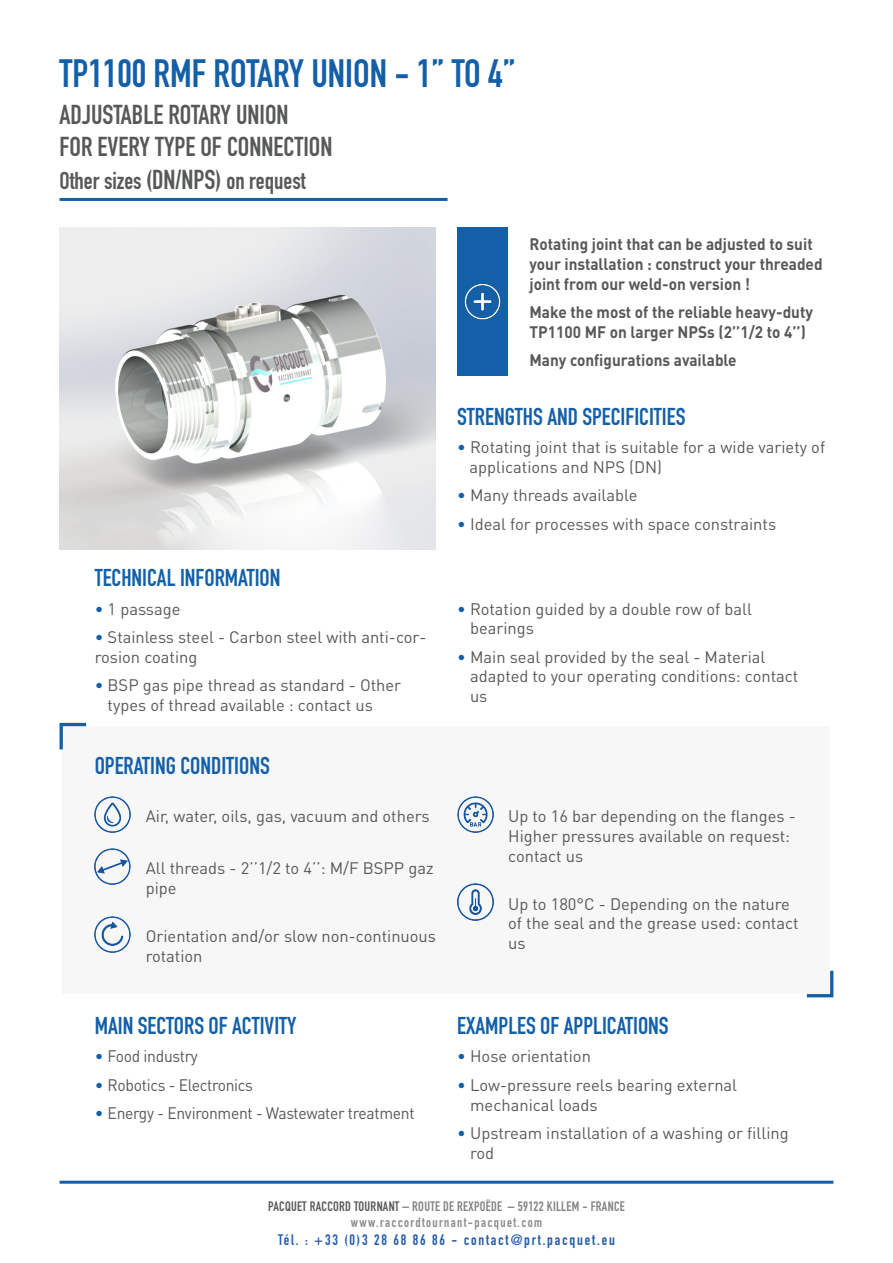
<style>
.page{position:relative;width:893px;height:1263px;background:#fff}
.page>*{position:absolute;margin:0;border:0;box-sizing:border-box;transform-origin:0 0}
.t1{font:39px "DIN Engschrift Std";color:#135fa8}
.t2{font:27px/32.4px "DIN Engschrift Std";color:#57585a}
.t3{font:24px "DIN Engschrift Std";color:#135fa8}
.t4{font:24px "DIN Engschrift Std";color:#57585a}
.t5{font:16.5px/19.8px "DIN Pro";color:#57585a}
.t6{font:700 16.5px/19.8px "DIN Pro";color:#57585a;scale:.93 1}
.t7{font:16.5px "DIN Pro";letter-spacing:-.02em;color:#57585a;scale:.95 1}
.t8{font:15px "DIN Engschrift Std";letter-spacing:.12em;color:#255dab}
.t9{font:13.5px/16.2px "DIN Engschrift Std";letter-spacing:.02em;color:#808285;text-align:center}
.s1{font-size:27px}
.s2{color:#135fa8}
.s3{color:#57585a}
.s4{color:#8b8d90}
</style>
<div class="page">
<hr style="left:60px;top:1181px;width:773px;height:3px;background:#135fa8">
<div style="left:63px;top:726px;width:767px;height:268px;background:#f7f7f8"></div>
<svg style="left:60px;top:723px;width:26px;height:26px"></svg>
<svg style="left:807px;top:971px;width:26px;height:26px"></svg>
<img style="left:95px;top:796px;width:36px;height:36px">
<img style="left:95px;top:848px;width:36px;height:37px">
<img style="left:95px;top:916px;width:36px;height:36px">
<img style="left:457px;top:796px;width:36px;height:36px">
<img style="left:457px;top:884px;width:36px;height:36px">
<img style="left:60px;top:227px;width:376px;height:322px">
<div style="left:457px;top:227px;width:51px;height:149px;background:#135fa8"></div>
<img style="left:465px;top:284px;width:36px;height:36px">
<hr style="left:60px;top:198px;width:388px;height:3px;background:#135fa8">
<p class="t1" style="left:60px;top:51px;width:458px">TP1100 RMF ROTARY UNION - 1’’ TO 4’’</p>
<p class="t2" style="left:60px;top:98px;width:274px">ADJUSTABLE ROTARY UNION<br>FOR EVERY TYPE OF CONNECTION</p>
<p class="t4" style="left:60px;top:166px;width:248px">Other sizes <span class="s1">(DN/NPS)</span> on request</p>
<p class="t6" style="left:529px;top:233px;width:317px">Rotating joint that can be adjusted to suit your installation : construct your threaded joint from our weld-on version !</p>
<p class="t6" style="left:529px;top:301px;width:306px">Make the most of the reliable heavy-duty<br>TP1100 MF on larger NPSs (2’’1/2 to 4’’)</p>
<p class="t6" style="left:529px;top:349px;width:224px">Many configurations available</p>
<p class="t3" style="left:95px;top:564px;width:187px">TECHNICAL INFORMATION</p>
<p class="t5" style="left:95px;top:598px;width:87px"><span class="s2">•</span> 1 passage</p>
<p class="t5" style="left:95px;top:626px;width:333px"><span class="s2">•</span> Stainless steel - Carbon steel with anti-cor&shy;rosion coating</p>
<p class="t5" style="left:108px;top:674px;width:295px;text-indent:-13px"><span class="s2">•</span> BSP gas pipe thread as standard - Other types of thread available : contact us</p>
<p class="t3" style="left:95px;top:751px;width:177px">OPERATING CONDITIONS</p>
<p class="t5" style="left:146px;top:805px;width:285px">Air, water, oils, gas, vacuum and others</p>
<p class="t5" style="left:146px;top:858px;width:289px">All threads - 2’’1/2 to 4’’: M/F BSPP gaz pipe</p>
<p class="t5" style="left:146px;top:925px;width:292px">Orientation and/or slow non-continuous rotation</p>
<p class="t3" style="left:95px;top:1012px;width:203px">MAIN SECTORS OF ACTIVITY</p>
<p class="t7" style="left:95px;top:1045px;width:110px"><span class="s2">•</span> Food industry</p>
<p class="t7" style="left:95px;top:1073px;width:168px"><span class="s2">•</span> Robotics - Electronics</p>
<p class="t7" style="left:95px;top:1102px;width:338px"><span class="s2">•</span> Energy - Environment - Wastewater treatment</p>
<p class="t3" style="left:457px;top:402px;width:230px">STRENGTHS AND SPECIFICITIES</p>
<p class="t5" style="left:470px;top:437px;width:357px;text-indent:-12px"><span class="s2">•</span> Rotating joint that is suitable for a wide variety of applications and NPS (DN)</p>
<p class="t5" style="left:457px;top:485px;width:182px"><span class="s2">•</span> Many threads available</p>
<p class="t5" style="left:457px;top:513px;width:320px"><span class="s2">•</span> Ideal for processes with space constraints</p>
<p class="t5" style="left:470px;top:598px;width:283px;text-indent:-13px"><span class="s2">•</span> Rotation guided by a double row of ball bearings</p>
<p class="t5" style="left:470px;top:646px;width:330px;text-indent:-13px"><span class="s2">•</span> Main seal provided by the seal - Material adapted to your operating conditions: contact us</p>
<p class="t5" style="left:508px;top:805px;width:289px">Up to 16 bar depending on the flanges -<br>Higher pressures available on request: contact us</p>
<p class="t5" style="left:508px;top:893px;width:292px">Up to 180°C - Depending on the nature of the seal and the grease used: contact us</p>
<p class="t3" style="left:457px;top:1012px;width:213px">EXAMPLES OF APPLICATIONS</p>
<p class="t5" style="left:457px;top:1046px;width:135px"><span class="s2">•</span> Hose orientation</p>
<p class="t5" style="left:470px;top:1074px;width:269px;text-indent:-13px"><span class="s2">•</span> Low-pressure reels bearing external mechanical loads</p>
<p class="t5" style="left:470px;top:1122px;width:320px;text-indent:-13px"><span class="s2">•</span> Upstream installation of a washing or filling rod</p>
<p class="t9" style="left:268px;top:1198px;width:358px"><span class="s3">PACQUET RACCORD TOURNANT</span> – ROUTE DE REXPOËDE – 59122 KILLEM - FRANCE <span class="s4">www.raccordtournant-pacquet.com</span></p>
<p class="t8" style="left:278px;top:1231px;width:338px">Tél. : +33 (0)3 28 68 86 86 - contact@prt.pacquet.eu</p>
</div>
